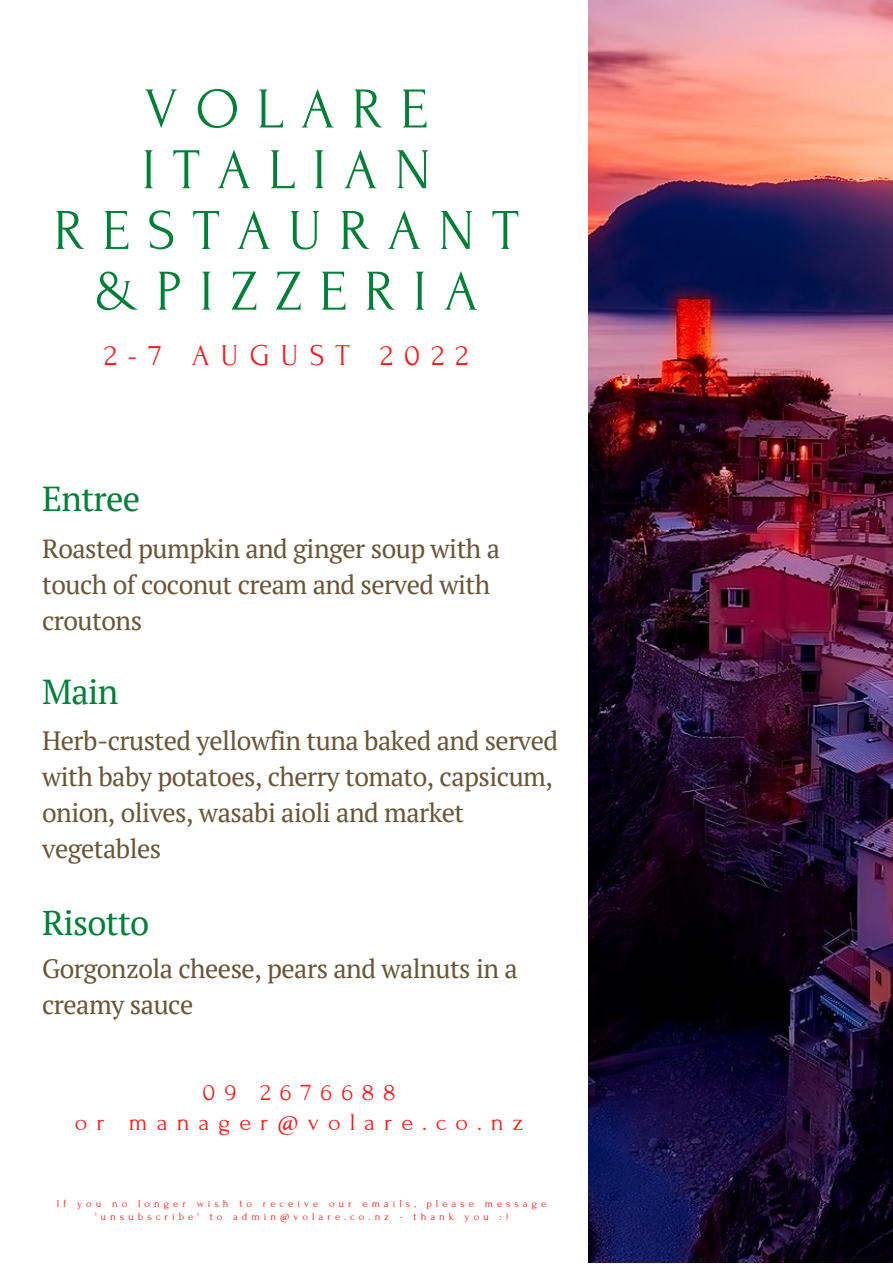
<style>
.page{position:relative;width:893px;height:1264px;background:#fff}
.page>*{position:absolute;margin:0;border:0;box-sizing:border-box;transform-origin:0 0}
.t1{font:57.45px/60.8px "Forum";letter-spacing:.3em;color:#008037;text-align:center}
.t2{font:34.5px "PT Serif";letter-spacing:-.02em;color:#008037}
.t3{font:30.15px "Forum";letter-spacing:.37em;color:#ff1616}
.t4{font:26.4px/36px "PT Serif";letter-spacing:-.02em;color:#695538}
.t5{font:24.15px/29.5px "Forum";letter-spacing:.37em;color:#ff1616;text-align:center}
.t6{font:10.8px/13.4px "Forum";letter-spacing:.37em;color:#ff1616;text-align:center}
</style>
<div class="page">
<img style="left:589px;top:0;width:303px;height:1262px">
<h1 class="t1" style="left:54px;top:80px;width:466px">VOLARE<br>ITALIAN<br>RESTAURANT &amp;PIZZERIA</h1>
<p class="t3" style="left:104px;top:339px;width:366px">2-7 AUGUST 2022</p>
<h2 class="t2" style="left:42px;top:475px;width:100px">Entree</h2>
<p class="t4" style="left:42px;top:530px;width:459px">Roasted pumpkin and ginger soup with a touch of coconut cream and served with croutons</p>
<h2 class="t2" style="left:42px;top:668px;width:78px">Main</h2>
<p class="t4" style="left:42px;top:722px;width:517px">Herb-crusted yellowfin tuna baked and served with baby potatoes, cherry tomato, capsicum, onion, olives, wasabi aioli and market vegetables</p>
<h2 class="t2" style="left:42px;top:898px;width:109px">Risotto</h2>
<p class="t4" style="left:42px;top:950px;width:477px">Gorgonzola cheese, pears and walnuts in a creamy sauce</p>
<p class="t5" style="left:75px;top:1078px;width:449px">09 2676688<br>or manager@volare.co.nz</p>
<p class="t6" style="left:57px;top:1196px;width:491px">If you no longer wish to receive our emails, please message 'unsubscribe' to admin@volare.co.nz - thank you :)</p>
</div>
